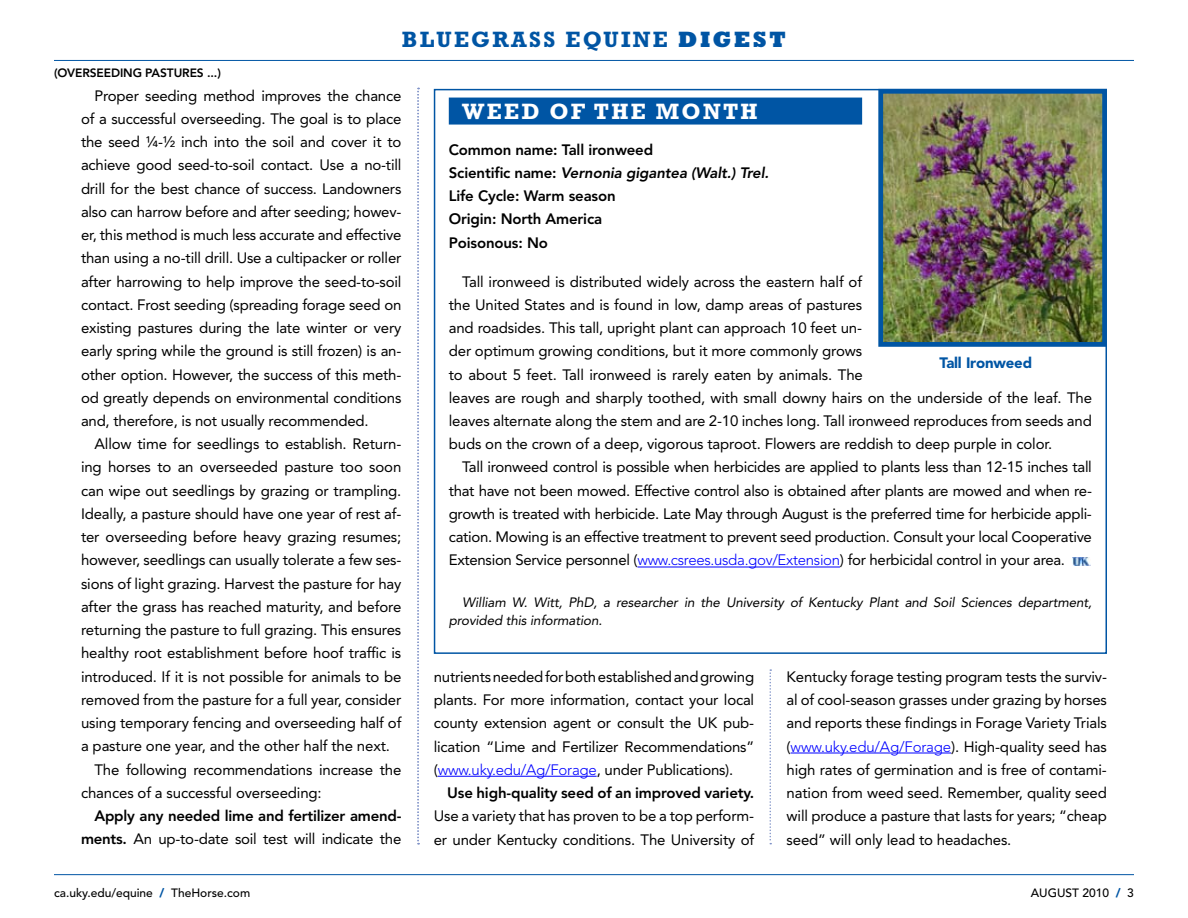
<style>
.page{position:relative;width:1188px;height:918px;background:#fff}
.page>*{position:absolute;margin:0;border:0;box-sizing:border-box;transform-origin:0 0}
.t1{font:700 22.5px "Rockwell Std";letter-spacing:.1em;color:#0055a4}
.t2{font:700 22.5px "Rockwell Std";letter-spacing:.1em;color:#fff}
.t3{font:15px/23.2px "Avenir LT Std";letter-spacing:-.01em;color:#000;text-align:justify}
.t4{font:800 15px/23.2px "Avenir LT Std";letter-spacing:-.01em;color:#000;text-align:right}
.t5{font:900 15px "Avenir LT Std";letter-spacing:-.01em;color:#0055a4}
.t6{font:italic 13.5px/18px "Avenir LT Std";letter-spacing:-.01em;color:#000}
.t7{font:500 12px "Avenir LT Std";color:#000}
.t8{font:800 12px "Avenir LT Std";color:#000}
.s1{font-weight:800}
.s2{font-weight:400}
.s3{font-style:italic}
.s4{font-weight:300;color:#00f}
.s5{font-weight:900;color:#0055a4}
</style>
<div class="page">
<hr style="left:54px;top:874px;width:1080px;height:1px;background:#0055a4">
<hr style="left:54px;top:60px;width:1080px;height:1px;background:#0055a4">
<hr style="left:438px;top:776px;width:159px;height:1px;background:#00f">
<hr style="left:791px;top:753px;width:160px;height:1px;background:#00f">
<svg style="left:417px;top:88px;width:2px;height:756px"></svg>
<svg style="left:770px;top:669px;width:1px;height:175px"></svg>
<div style="left:449px;top:98px;width:413px;height:27px;background:#0055a4"></div>
<hr style="left:637px;top:567px;width:203px;height:1px;background:#00f">
<img style="left:1073px;top:557px;width:17px;height:9px">
<img style="left:884px;top:95px;width:217px;height:246px">
<div style="left:878px;top:89px;width:229px;height:258px;border:5px solid #0055a4"></div>
<p class="t8" style="left:54px;top:65px;width:12px">(overseeding</p>
<p class="t8" style="left:145px;top:65px;width:9px">pastures</p>
<p class="t8" style="left:207px;top:65px;width:15px">...)</p>
<h1 class="t1" style="left:402px;top:26px;width:296px">BLUEGRASS EQUINE <span class="s1">digest</span></h1>
<p class="t3" style="left:81px;top:84px;width:322px;text-indent:14px">Proper seeding method improves the chance of a successful overseeding. The goal is to place the seed ¼-½ inch into the soil and cover it to achieve good seed-to-soil contact. Use a no-till drill for the best chance of success. Landowners also can harrow before and after seeding; howev&shy;er, this method is much less accurate and effective than using a no-till drill. Use a cultipacker or roller after harrowing to help improve the seed-to-soil contact. Frost seeding (spreading forage seed on existing pastures during the late winter or very early spring while the ground is still frozen) is an&shy;other option. However, the success of this meth&shy;od greatly depends on environmental conditions and, therefore, is not usually recommended.</p>
<p class="t3" style="left:94px;top:433px;width:308px">Allow time for seedlings to establish. Return-</p>
<p class="t3" style="left:81px;top:456px;width:322px">ing horses to an overseeded pasture too soon</p>
<p class="t3" style="left:81px;top:479px;width:322px">can wipe out seedlings by grazing or trampling.</p>
<p class="t3" style="left:81px;top:502px;width:322px">Ideally, a pasture should have one year of rest af-</p>
<p class="t3" style="left:81px;top:526px;width:322px">ter overseeding before heavy grazing resumes;</p>
<p class="t3" style="left:81px;top:549px;width:322px">however, seedlings can usually tolerate a few ses-</p>
<p class="t3" style="left:81px;top:572px;width:322px">sions of light grazing. Harvest the pasture for hay</p>
<p class="t3" style="left:81px;top:595px;width:322px">after the grass has reached maturity, and before</p>
<p class="t3" style="left:81px;top:619px;width:322px">returning the pasture to full grazing. This ensures</p>
<p class="t3" style="left:81px;top:642px;width:322px">healthy root establishment before hoof traffic is</p>
<p class="t3" style="left:81px;top:665px;width:322px">introduced. If it is not possible for animals to be</p>
<p class="t3" style="left:81px;top:688px;width:322px">removed from the pasture for a full year, consider</p>
<p class="t3" style="left:81px;top:712px;width:322px">using temporary fencing and overseeding half of</p>
<p class="t3" style="left:81px;top:735px;width:311px">a pasture one year, and the other half the next.</p>
<p class="t3" style="left:94px;top:758px;width:308px">The following recommendations increase the</p>
<p class="t3" style="left:81px;top:781px;width:242px">chances of a successful overseeding:</p>
<p class="t4" style="left:81px;top:804px;width:322px">Apply any needed lime and fertilizer amend&shy;ments. <span class="s2">An up-to-date soil test will indicate the</span></p>
<h1 class="t2" style="left:462px;top:98px;width:297px">WEED OF THE MONTH</h1>
<p class="t4" style="left:449px;top:138px;width:322px;text-align:left">Common name: Tall ironweed<br>Scientific name: <span class="s3">Vernonia gigantea (Walt.) Trel.<br></span>Life Cycle: Warm season<br>Origin: North America<br>Poisonous: No</p>
<p class="t3" style="left:449px;top:270px;width:645px;text-align:left;text-indent:14px">Tall ironweed is distributed widely across the eastern half of<br>the United States and is found in low, damp areas of pastures<br>and roadsides. This tall, upright plant can approach 10 feet un-<br>der optimum growing conditions, but it more commonly grows<br>to about 5 feet. Tall ironweed is rarely eaten by animals. The<br>leaves are rough and sharply toothed, with small downy hairs on the underside of the leaf. The leaves alternate along the stem and are 2-10 inches long. Tall ironweed reproduces from seeds and buds on the crown of a deep, vigorous taproot. Flowers are reddish to deep purple in color.</p>
<p class="t3" style="left:449px;top:456px;width:645px;text-indent:14px">Tall ironweed control is possible when herbicides are applied to plants less than 12-15 inches tall that have not been mowed. Effective control also is obtained after plants are mowed and when re&shy;growth is treated with herbicide. Late May through August is the preferred time for herbicide appli&shy;cation. Mowing is an effective treatment to prevent seed production. Consult your local Cooperative Extension Service personnel (<span class="s4">www.csrees.usda.gov/Extension</span>) for herbicidal control in your area.</p>
<p class="t6" style="left:449px;top:593px;width:645px;text-indent:14px">William W. Witt, PhD, a researcher in the University of Kentucky Plant and Soil Sciences department, provided this information.</p>
<p class="t5" style="left:939px;top:353px;width:94px">Tall Ironweed</p>
<p class="t3" style="left:434px;top:665px;width:322px">nutrients needed for both established and growing plants. For more information, contact your local county extension agent or consult the UK pub&shy;lication “Lime and Fertilizer Recommendations” (<span class="s4">www.uky.edu/Ag/Forage</span>, under Publications).</p>
<p class="t4" style="left:447px;top:781px;width:308px">Use high-quality seed of an improved variety.</p>
<p class="t3" style="left:434px;top:805px;width:322px">Use a variety that has proven to be a top perform&shy;er under Kentucky conditions. The University of</p>
<p class="t3" style="left:787px;top:665px;width:322px">Kentucky forage testing program tests the surviv&shy;al of cool-season grasses under grazing by horses and reports these findings in Forage Variety Trials (<span class="s4">www.uky.edu/Ag/Forage</span>). High-quality seed has high rates of germination and is free of contami&shy;nation from weed seed. Remember, quality seed will produce a pasture that lasts for years; “cheap seed” will only lead to headaches.</p>
<p class="t7" style="left:54px;top:886px;width:198px">ca.uky.edu/equine <span class="s5">/</span> TheHorse.com</p>
<p class="t7" style="left:1031px;top:886px;width:105px">AUGUST 2010 <span class="s5">/</span> 3</p>
</div>
